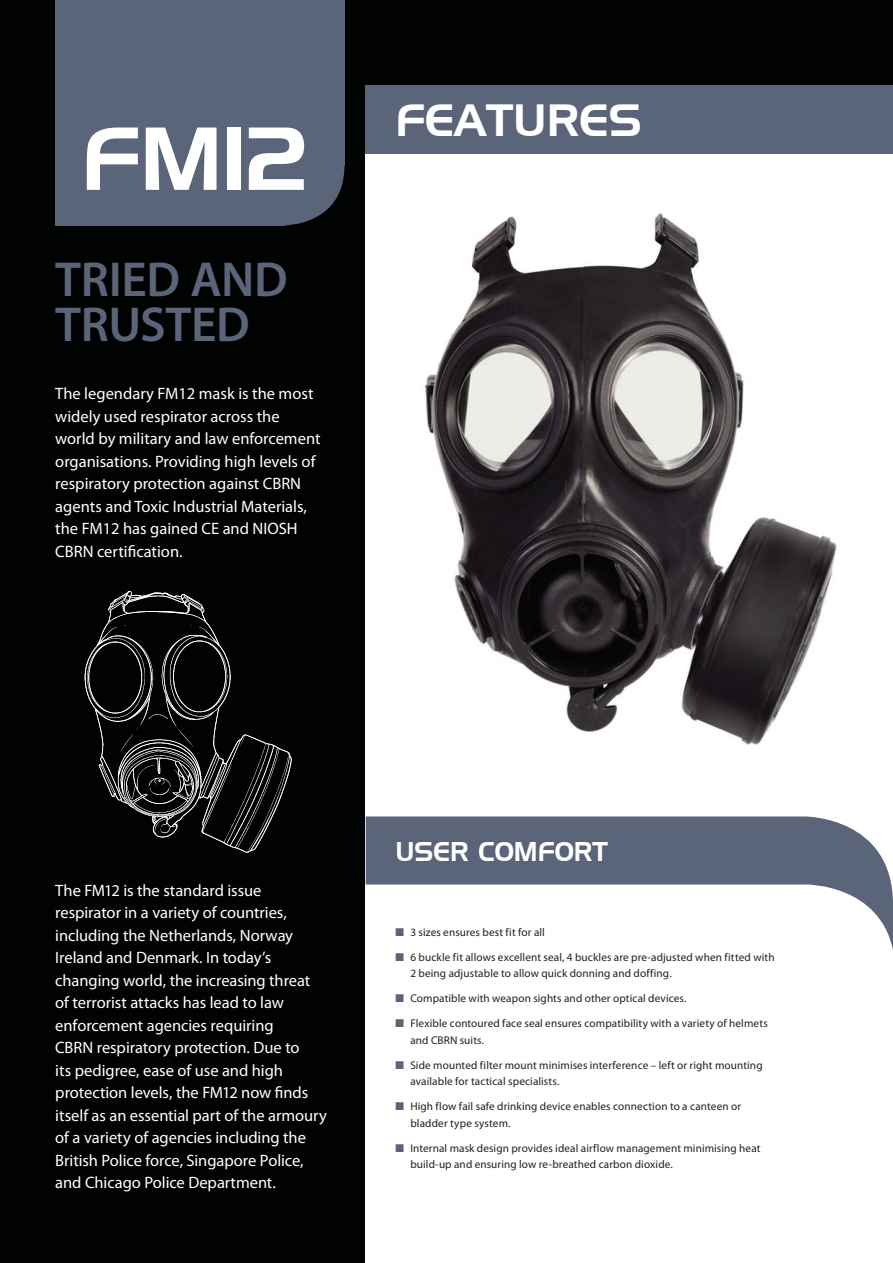
<style>
.page{position:relative;width:893px;height:1263px;background:#010202}
.page>*{position:absolute;margin:0;border:0;box-sizing:border-box;transform-origin:0 0}
.t1{font:88.5px "Hanzel Normal";color:#fff}
.t2{font:600 49.35px/44.4px "Myriad Pro";letter-spacing:-.01em;color:#5b6579}
.t3{font:45px "Hanzel Normal";color:#fff}
.t4{font:27px "Hanzel Normal";color:#fff;scale:.95 1}
.t5{font:16.5px/22.5px "Myriad Pro";color:#fff}
.t6{font:11.25px/16.5px "Myriad Pro";letter-spacing:.01em;color:#231f20}
.s1{color:#5b6579}
</style>
<div class="page">
<div style="left:366px;top:153px;width:527px;height:1110px;background:#fff"></div>
<div style="left:366px;top:85px;width:527px;height:68px;background:#5b6579"></div>
<div style="left:225px;top:106px;width:119px;height:119px;background:#5b6579;border-radius:50%"></div>
<div style="left:89px;top:0;width:255px;height:166px;background:#5b6579"></div>
<div style="left:55px;top:0;width:230px;height:225px;background:#5b6579"></div>
<svg style="left:366px;top:816px;width:527px;height:134px"></svg>
<img style="left:84px;top:590px;width:208px;height:263px">
<img style="left:425px;top:213px;width:412px;height:532px">
<h1 class="t1" style="left:81px;top:106px;width:227px">FM12</h1>
<h2 class="t2" style="left:55px;top:263px;width:234px">TRIED AND<br>TRUSTED</h2>
<p class="t5" style="left:55px;top:384px;width:267px">The legendary FM12 mask is the most widely used respirator across the world by military and law enforcement organisations. Providing high levels of respiratory protection against CBRN agents and Toxic Industrial Materials, the FM12 has gained CE and NIOSH CBRN certification.</p>
<h3 class="t3" style="left:395px;top:94px;width:248px">FEATURES</h3>
<p class="t5" style="left:55px;top:881px;width:273px">The FM12 is the standard issue respirator in a variety of countries, including the Netherlands, Norway Ireland and Denmark. In today’s changing world, the increasing threat of terrorist attacks has lead to law enforcement agencies requiring<br>CBRN respiratory protection. Due to<br>its pedigree, ease of use and high protection levels, the FM12 now finds itself as an essential part of the armoury of a variety of agencies including the British Police force, Singapore Police, and Chicago Police Department.</p>
<h3 class="t4" style="left:395px;top:836px;width:225px">USER COMFORT</h3>
<p class="t6" style="left:395px;top:925px;width:151px"><span class="s1">■</span> 3 sizes ensures best fit for all</p>
<p class="t6" style="left:410px;top:950px;width:366px;text-indent:-15px"><span class="s1">■</span> 6 buckle fit allows excellent seal, 4 buckles are pre-adjusted when fitted with<br>2 being adjustable to allow quick donning and doffing.</p>
<p class="t6" style="left:395px;top:991px;width:293px"><span class="s1">■</span> Compatible with weapon sights and other optical devices.</p>
<p class="t6" style="left:410px;top:1016px;width:359px;text-indent:-15px"><span class="s1">■</span> Flexible contoured face seal ensures compatibility with a variety of helmets and CBRN suits.</p>
<p class="t6" style="left:410px;top:1058px;width:354px;text-indent:-15px"><span class="s1">■</span> Side mounted filter mount minimises interference – left or right mounting available for tactical specialists.</p>
<p class="t6" style="left:410px;top:1099px;width:332px;text-indent:-15px"><span class="s1">■</span> High flow fail safe drinking device enables connection to a canteen or bladder type system.</p>
<p class="t6" style="left:410px;top:1141px;width:352px;text-indent:-15px"><span class="s1">■</span> Internal mask design provides ideal airflow management minimising heat build-up and ensuring low re-breathed carbon dioxide.</p>
</div>
